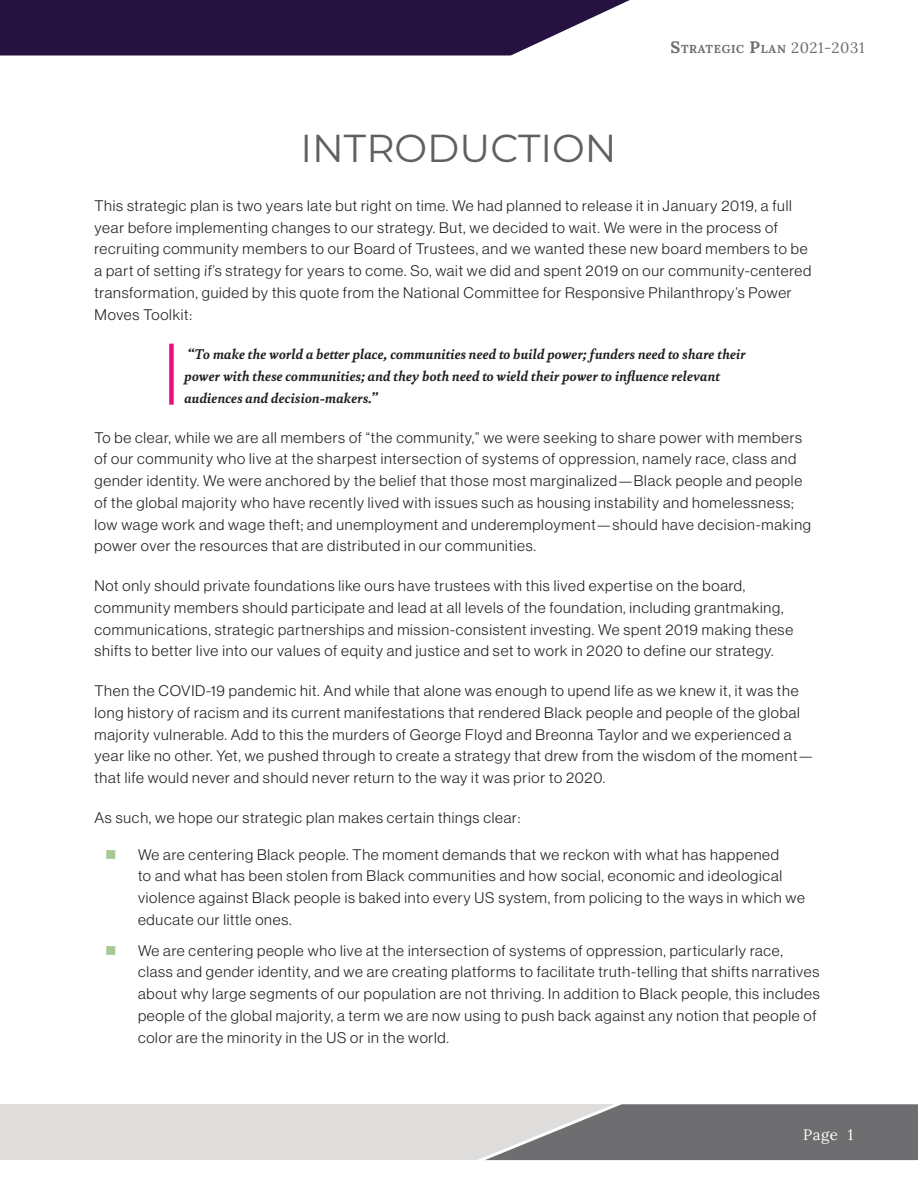
<style>
.page{position:relative;width:918px;height:1188px;background:#fff}
.page>*{position:absolute;margin:0;border:0;box-sizing:border-box;transform-origin:0 0}
.t1{font:39px "Montserrat";color:#606060}
.Body{font:15px/21.8px "N Haas Grotesk DS Pro 45 Lt";letter-spacing:.05em;color:#231f20}
.Body-2{font:italic 700 15px/21.8px "Bely";letter-spacing:.005em;color:#231f20;scale:1.04 1}
.t2{font:15px "Lora";color:#fff}
.page_number{font:700 11.55px "Lora";letter-spacing:.055em;color:#6e6e70}
.s1{font-size:16.5px}
.s2{font-weight:400;font-size:15px}
</style>
<div class="page">
<div style="left:0;top:1104px;width:615px;height:56px;background:#dedddc"></div>
<svg style="left:478px;top:1104px;width:440px;height:57px"></svg>
<div style="left:169px;top:344px;width:5px;height:61px;background:#ed0c82"></div>
<svg style="left:0;top:0;width:630px;height:56px;background:#3c2a53"></svg>
<p class="page_number" style="left:671px;top:39px;width:195px"><span class="s1">S</span>TRATEGIC <span class="s1">P</span>LAN <span class="s2">2021-2031</span></p>
<h1 class="t1" style="left:300px;top:121px;width:318px">INTRODUCTION</h1>
<p class="Body" style="left:94px;top:195px;width:718px">This strategic plan is two years late but right on time. We had planned to release it in January 2019, a full year before implementing changes to our strategy. But, we decided to wait. We were in the process of recruiting community members to our Board of Trustees, and we wanted these new board members to be a part of setting if’s strategy for years to come. So, wait we did and spent 2019 on our community-centered transformation, guided by this quote from the National Committee for Responsive Philanthropy’s Power Moves Toolkit:</p>
<p class="Body-2" style="left:184px;top:343px;width:541px">“To make the world a better place, communities need to build power; funders need to share their power with these communities; and they both need to wield their power to influence relevant audiences and decision-makers.”</p>
<p class="Body" style="left:94px;top:426px;width:718px">To be clear, while we are all members of “the community,” we were seeking to share power with members of our community who live at the sharpest intersection of systems of oppression, namely race, class and gender identity. We were anchored by the belief that those most marginalized—Black people and people of the global majority who have recently lived with issues such as housing instability and homelessness; low wage work and wage theft; and unemployment and underemployment—should have decision-making power over the resources that are distributed in our communities.</p>
<p class="Body" style="left:94px;top:575px;width:700px">Not only should private foundations like ours have trustees with this lived expertise on the board, community members should participate and lead at all levels of the foundation, including grantmaking, communications, strategic partnerships and mission-consistent investing. We spent 2019 making these shifts to better live into our values of equity and justice and set to work in 2020 to define our strategy.</p>
<p class="Body" style="left:94px;top:680px;width:721px">Then the COVID-19 pandemic hit. And while that alone was enough to upend life as we knew it, it was the long history of racism and its current manifestations that rendered Black people and people of the global majority vulnerable. Add to this the murders of George Floyd and Breonna Taylor and we experienced a year like no other. Yet, we pushed through to create a strategy that drew from the wisdom of the moment— that life would never and should never return to the way it was prior to 2020.</p>
<p class="Body" style="left:94px;top:807px;width:427px">As such, we hope our strategic plan makes certain things clear:</p>
<p class="Body" style="left:138px;top:843px;width:669px">We are centering Black people. The moment demands that we reckon with what has happened<br>to and what has been stolen from Black communities and how social, economic and ideological violence against Black people is baked into every US system, from policing to the ways in which we educate our little ones.</p>
<p class="Body" style="left:138px;top:939px;width:683px">We are centering people who live at the intersection of systems of oppression, particularly race, class and gender identity, and we are creating platforms to facilitate truth-telling that shifts narratives about why large segments of our population are not thriving. In addition to Black people, this includes people of the global majority, a term we are now using to push back against any notion that people of color are the minority in the US or in the world.</p>
<p class="t2" style="left:803px;top:1123px;width:52px">Page 1</p>
</div>
